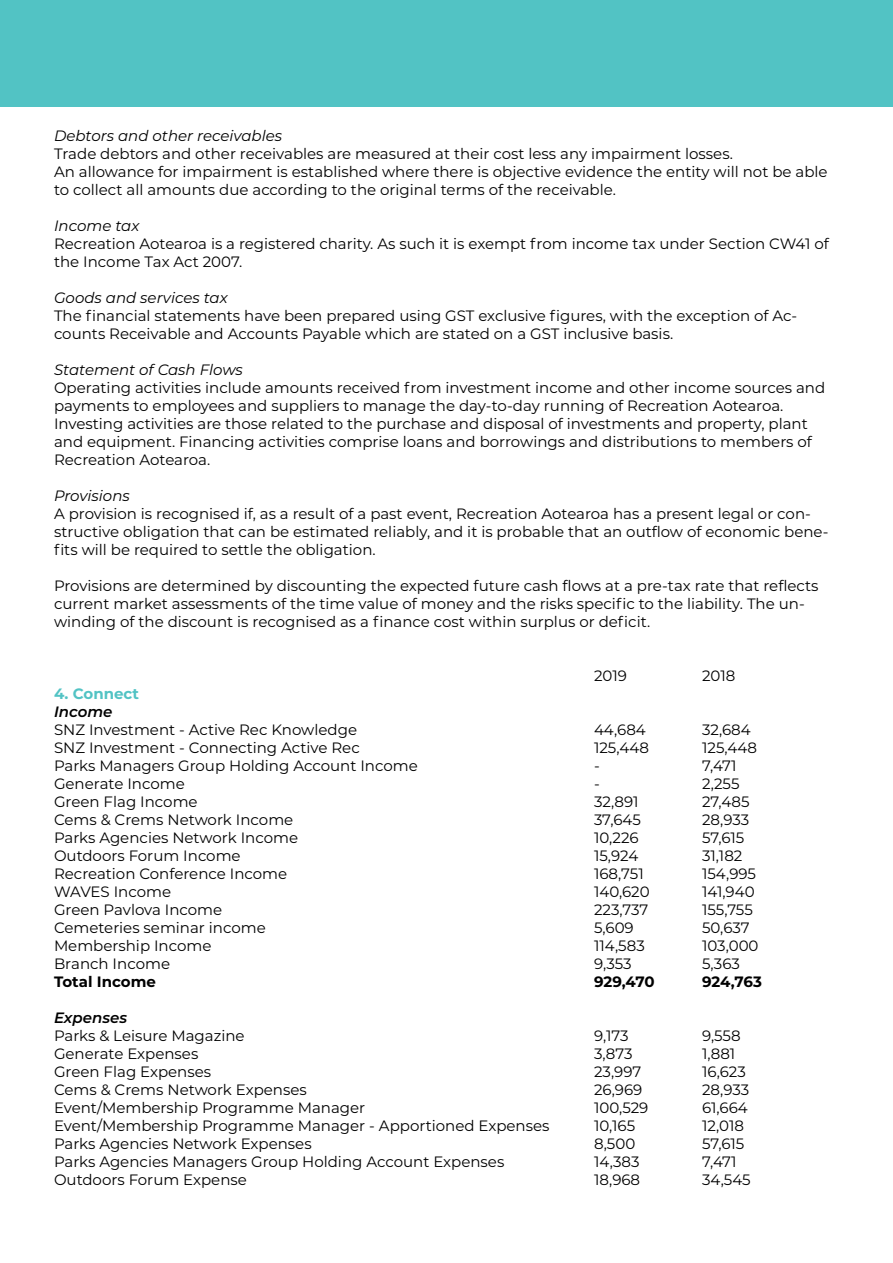
<style>
.page{position:relative;width:893px;height:1263px;background:#fff}
.page>*{position:absolute;margin:0;border:0;box-sizing:border-box;transform-origin:0 0}
.t1{font:15px/18px "Montserrat";color:#000}
.t2{font:italic 15px "Montserrat";color:#000}
.t3{font:700 15px "Montserrat";color:#000}
.t4{font:italic 600 15px "Montserrat";color:#000}
.t5{font:700 15px "Montserrat";color:#52c3c4}
</style>
<div class="page">
<div style="left:0;top:0;width:893px;height:106px;background:#52c3c4"></div>
<p class="t2" style="left:54px;top:125px;width:230px">Debtors and other receivables</p>
<p class="t1" style="left:54px;top:144px;width:775px">Trade debtors and other receivables are measured at their cost less any impairment losses.<br>An allowance for impairment is established where there is objective evidence the entity will not be able to collect all amounts due according to the original terms of the receivable.</p>
<p class="t2" style="left:54px;top:215px;width:87px">Income tax</p>
<p class="t1" style="left:54px;top:234px;width:776px">Recreation Aotearoa is a registered charity. As such it is exempt from income tax under Section CW41 of the Income Tax Act 2007.</p>
<p class="t2" style="left:54px;top:287px;width:175px">Goods and services tax</p>
<p class="t1" style="left:54px;top:306px;width:745px">The financial statements have been prepared using GST exclusive figures, with the exception of Ac&shy;counts Receivable and Accounts Payable which are stated on a GST inclusive basis.</p>
<p class="t2" style="left:54px;top:359px;width:190px">Statement of Cash Flows</p>
<p class="t1" style="left:54px;top:378px;width:773px">Operating activities include amounts received from investment income and other income sources and payments to employees and suppliers to manage the day-to-day running of Recreation Aotearoa.<br>Investing activities are those related to the purchase and disposal of investments and property, plant and equipment. Financing activities comprise loans and borrowings and distributions to members of Recreation Aotearoa.</p>
<p class="t2" style="left:54px;top:485px;width:77px">Provisions</p>
<p class="t1" style="left:54px;top:504px;width:776px">A provision is recognised if, as a result of a past event, Recreation Aotearoa has a present legal or con&shy;structive obligation that can be estimated reliably, and it is probable that an outflow of economic bene&shy;fits will be required to settle the obligation.</p>
<p class="t1" style="left:54px;top:576px;width:766px">Provisions are determined by discounting the expected future cash flows at a pre-tax rate that reflects current market assessments of the time value of money and the risks specific to the liability. The un&shy;winding of the discount is recognised as a finance cost within surplus or deficit.</p>
<p class="t1" style="left:594px;top:666px;width:34px">2019</p>
<p class="t1" style="left:702px;top:666px;width:35px">2018</p>
<p class="t5" style="left:54px;top:682px;width:87px">4. Connect</p>
<p class="t4" style="left:54px;top:701px;width:60px">Income</p>
<p class="t1" style="left:54px;top:720px;width:305px">SNZ Investment - Active Rec Knowledge</p>
<p class="t1" style="left:594px;top:720px;width:53px">44,684</p>
<p class="t1" style="left:702px;top:720px;width:50px">32,684</p>
<p class="t1" style="left:54px;top:738px;width:307px">SNZ Investment - Connecting Active Rec</p>
<p class="t1" style="left:594px;top:738px;width:56px">125,448</p>
<p class="t1" style="left:702px;top:738px;width:56px">125,448</p>
<p class="t1" style="left:54px;top:756px;width:365px">Parks Managers Group Holding Account Income</p>
<p class="t1" style="left:594px;top:756px;width:7px">-</p>
<p class="t1" style="left:702px;top:756px;width:36px">7,471</p>
<p class="t1" style="left:54px;top:774px;width:132px">Generate Income</p>
<p class="t1" style="left:594px;top:774px;width:7px">-</p>
<p class="t1" style="left:702px;top:774px;width:39px">2,255</p>
<p class="t1" style="left:54px;top:792px;width:145px">Green Flag Income</p>
<p class="t1" style="left:594px;top:792px;width:46px">32,891</p>
<p class="t1" style="left:702px;top:792px;width:49px">27,485</p>
<p class="t1" style="left:54px;top:810px;width:241px">Cems &amp; Crems Network Income</p>
<p class="t1" style="left:594px;top:810px;width:48px">37,645</p>
<p class="t1" style="left:702px;top:810px;width:49px">28,933</p>
<p class="t1" style="left:54px;top:828px;width:246px">Parks Agencies Network Income</p>
<p class="t1" style="left:594px;top:828px;width:46px">10,226</p>
<p class="t1" style="left:702px;top:828px;width:44px">57,615</p>
<p class="t1" style="left:54px;top:846px;width:188px">Outdoors Forum Income</p>
<p class="t1" style="left:594px;top:846px;width:46px">15,924</p>
<p class="t1" style="left:702px;top:846px;width:42px">31,182</p>
<p class="t1" style="left:54px;top:864px;width:235px">Recreation Conference Income</p>
<p class="t1" style="left:594px;top:864px;width:51px">168,751</p>
<p class="t1" style="left:702px;top:864px;width:56px">154,995</p>
<p class="t1" style="left:54px;top:882px;width:119px">WAVES Income</p>
<p class="t1" style="left:594px;top:882px;width:57px">140,620</p>
<p class="t1" style="left:702px;top:882px;width:54px">141,940</p>
<p class="t1" style="left:54px;top:900px;width:170px">Green Pavlova Income</p>
<p class="t1" style="left:594px;top:900px;width:56px">223,737</p>
<p class="t1" style="left:702px;top:900px;width:52px">155,755</p>
<p class="t1" style="left:54px;top:918px;width:213px">Cemeteries seminar income</p>
<p class="t1" style="left:594px;top:918px;width:41px">5,609</p>
<p class="t1" style="left:702px;top:918px;width:49px">50,637</p>
<p class="t1" style="left:54px;top:936px;width:159px">Membership Income</p>
<p class="t1" style="left:594px;top:936px;width:52px">114,583</p>
<p class="t1" style="left:702px;top:936px;width:58px">103,000</p>
<p class="t1" style="left:54px;top:954px;width:118px">Branch Income</p>
<p class="t1" style="left:594px;top:954px;width:39px">9,353</p>
<p class="t1" style="left:702px;top:954px;width:39px">5,363</p>
<p class="t3" style="left:54px;top:970px;width:104px">Total Income</p>
<p class="t3" style="left:594px;top:970px;width:62px">929,470</p>
<p class="t3" style="left:702px;top:970px;width:61px">924,763</p>
<p class="t4" style="left:54px;top:1007px;width:75px">Expenses</p>
<p class="t1" style="left:54px;top:1026px;width:192px">Parks &amp; Leisure Magazine</p>
<p class="t1" style="left:594px;top:1026px;width:36px">9,173</p>
<p class="t1" style="left:702px;top:1026px;width:40px">9,558</p>
<p class="t1" style="left:54px;top:1044px;width:146px">Generate Expenses</p>
<p class="t1" style="left:594px;top:1044px;width:40px">3,873</p>
<p class="t1" style="left:702px;top:1044px;width:35px">1,881</p>
<p class="t1" style="left:54px;top:1062px;width:159px">Green Flag Expenses</p>
<p class="t1" style="left:594px;top:1062px;width:49px">23,997</p>
<p class="t1" style="left:702px;top:1062px;width:45px">16,623</p>
<p class="t1" style="left:54px;top:1080px;width:254px">Cems &amp; Crems Network Expenses</p>
<p class="t1" style="left:594px;top:1080px;width:50px">26,969</p>
<p class="t1" style="left:702px;top:1080px;width:49px">28,933</p>
<p class="t1" style="left:54px;top:1098px;width:313px">Event/Membership Programme Manager</p>
<p class="t1" style="left:594px;top:1098px;width:56px">100,529</p>
<p class="t1" style="left:702px;top:1098px;width:47px">61,664</p>
<p class="t1" style="left:54px;top:1116px;width:497px">Event/Membership Programme Manager - Apportioned Expenses</p>
<p class="t1" style="left:594px;top:1116px;width:43px">10,165</p>
<p class="t1" style="left:702px;top:1116px;width:43px">12,018</p>
<p class="t1" style="left:54px;top:1134px;width:259px">Parks Agencies Network Expenses</p>
<p class="t1" style="left:594px;top:1134px;width:43px">8,500</p>
<p class="t1" style="left:702px;top:1134px;width:44px">57,615</p>
<p class="t1" style="left:54px;top:1152px;width:452px">Parks Agencies Managers Group Holding Account Expenses</p>
<p class="t1" style="left:594px;top:1152px;width:47px">14,383</p>
<p class="t1" style="left:702px;top:1152px;width:36px">7,471</p>
<p class="t1" style="left:54px;top:1170px;width:194px">Outdoors Forum Expense</p>
<p class="t1" style="left:594px;top:1170px;width:48px">18,968</p>
<p class="t1" style="left:702px;top:1170px;width:50px">34,545</p>
</div>
